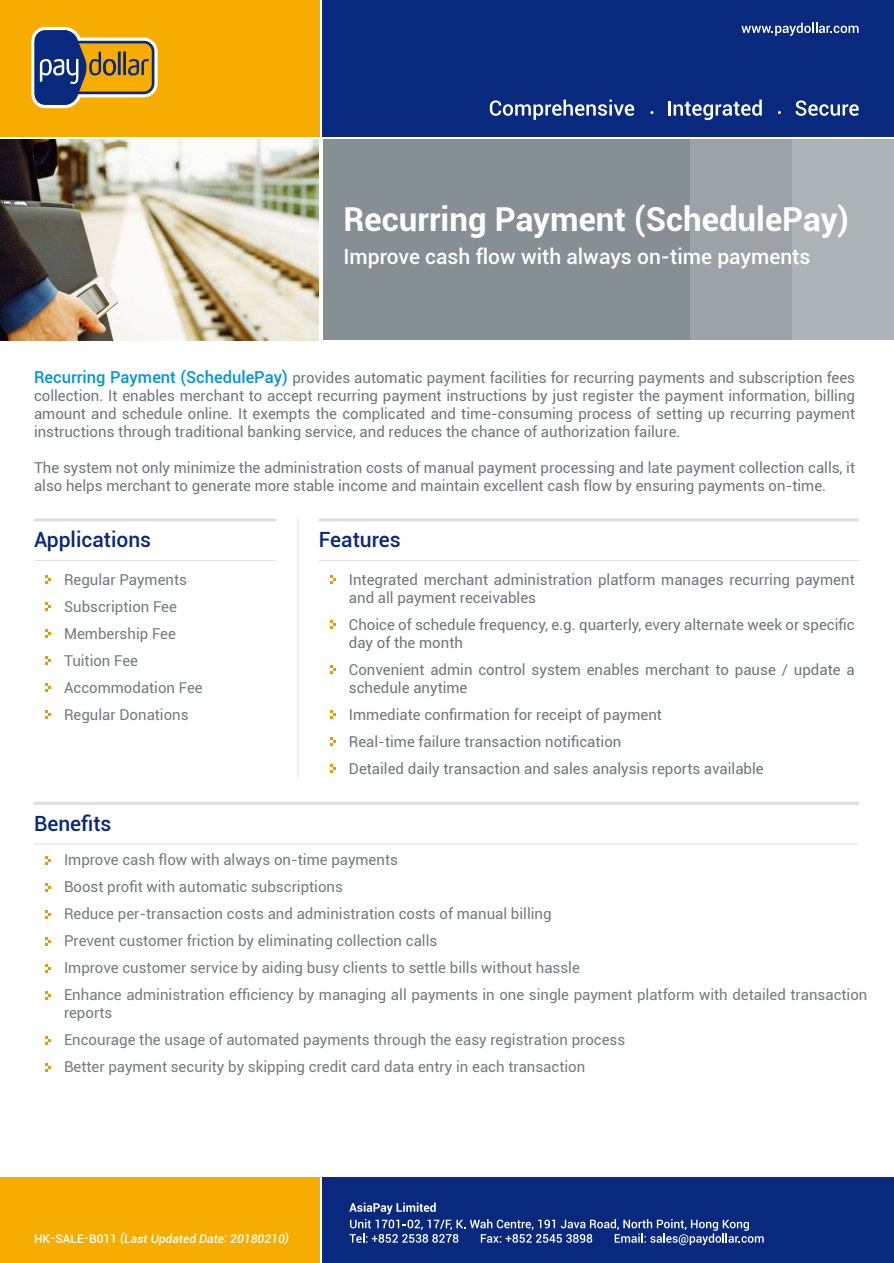
<style>
.page{position:relative;width:894px;height:1263px;background:#fff}
.page>*{position:absolute;margin:0;border:0;box-sizing:border-box;transform-origin:0 0}
.t1{font:700 33px "Roboto";color:#fff}
.t2{font:500 21px "Roboto";color:#fffffe}
.t3{font:500 21px "Roboto";color:#09297f}
.t4{font:15px/18px "Roboto";color:#6d767d}
.t5{font:15px/27px "Roboto";color:#747a7e}
.t6{font:italic 500 12px "Roboto";color:#fff}
.s1{font-weight:500;font-size:16.5px;color:#0096da}
.s2{font-style:normal}
</style>
<div class="page">
<div style="left:323px;top:0;width:571px;height:136px;background:#09297f"></div>
<div style="left:0;top:0;width:319px;height:136px;background:#f7ac00"></div>
<div style="left:0;top:1178px;width:319px;height:85px;background:#f7ac00"></div>
<div style="left:323px;top:1178px;width:571px;height:85px;background:#09297f"></div>
<svg style="left:31px;top:27px;width:127px;height:81px"></svg>
<svg style="left:349px;top:1203px;width:415px;height:42px"></svg>
<svg style="left:741px;top:23px;width:118px;height:13px"></svg>
<svg style="left:490px;top:100px;width:144px;height:20px"></svg>
<hr style="left:668px;top:101px;width:3px;height:15px;background:#fff">
<svg style="left:674px;top:100px;width:88px;height:20px"></svg>
<svg style="left:796px;top:100px;width:63px;height:16px"></svg>
<div style="left:323px;top:139px;width:571px;height:201px;background:#abb3b7"></div>
<div style="left:323px;top:139px;width:469px;height:201px;background:#9ba3a8"></div>
<div style="left:323px;top:139px;width:367px;height:201px;background:#858f94"></div>
<img style="left:0;top:139px;width:319px;height:201px">
<hr style="left:319px;top:560px;width:540px;height:1px;background:#dddfe1">
<hr style="left:319px;top:518px;width:540px;height:3px;background:#dddfe1">
<hr style="left:34px;top:560px;width:242px;height:1px;background:#dddfe1">
<hr style="left:34px;top:518px;width:242px;height:3px;background:#dddfe1">
<hr style="left:34px;top:844px;width:825px;height:1px;background:#dddfe1">
<hr style="left:34px;top:802px;width:825px;height:3px;background:#dddfe1">
<hr style="left:298px;top:518px;width:1px;height:260px;background:#dddfe1">
<svg style="left:45px;top:575px;width:5px;height:9px"></svg>
<svg style="left:45px;top:602px;width:5px;height:9px"></svg>
<svg style="left:45px;top:629px;width:5px;height:9px"></svg>
<svg style="left:45px;top:656px;width:5px;height:9px"></svg>
<svg style="left:45px;top:683px;width:5px;height:9px"></svg>
<svg style="left:45px;top:710px;width:5px;height:9px"></svg>
<svg style="left:330px;top:575px;width:5px;height:9px"></svg>
<svg style="left:330px;top:620px;width:5px;height:9px"></svg>
<svg style="left:330px;top:665px;width:5px;height:9px"></svg>
<svg style="left:330px;top:710px;width:5px;height:9px"></svg>
<svg style="left:330px;top:737px;width:5px;height:9px"></svg>
<svg style="left:330px;top:764px;width:5px;height:9px"></svg>
<svg style="left:45px;top:856px;width:5px;height:9px"></svg>
<svg style="left:45px;top:883px;width:5px;height:9px"></svg>
<svg style="left:45px;top:910px;width:5px;height:9px"></svg>
<svg style="left:45px;top:937px;width:5px;height:9px"></svg>
<svg style="left:45px;top:964px;width:5px;height:9px"></svg>
<svg style="left:45px;top:991px;width:5px;height:9px"></svg>
<svg style="left:45px;top:1036px;width:5px;height:9px"></svg>
<svg style="left:45px;top:1063px;width:5px;height:9px"></svg>
<h1 class="t1" style="left:344px;top:196px;width:507px">Recurring Payment (SchedulePay)</h1>
<h2 class="t2" style="left:344px;top:242px;width:468px">Improve cash flow with always on-time payments</h2>
<p class="t4" style="left:34px;top:368px;width:823px;text-align:justify"><span class="s1">Recurring Payment (SchedulePay)</span> provides automatic payment facilities for recurring payments and subscription fees collection. It enables merchant to accept recurring payment instructions by just register the payment information, billing amount and schedule online. It exempts the complicated and time-consuming process of setting up recurring payment instructions through traditional banking service, and reduces the chance of authorization failure.</p>
<p class="t4" style="left:34px;top:458px;width:823px">The system not only minimize the administration costs of manual payment processing and late payment collection calls, it also helps merchant to generate more stable income and maintain excellent cash flow by ensuring payments on-time.</p>
<h2 class="t3" style="left:34px;top:525px;width:119px">Applications</h2>
<p class="t5" style="left:64px;top:566px;width:140px">Regular Payments<br>Subscription Fee<br>Membership Fee<br>Tuition Fee<br>Accommodation Fee<br>Regular Donations</p>
<h2 class="t3" style="left:319px;top:525px;width:83px">Features</h2>
<p class="t4" style="left:349px;top:570px;width:507px">Integrated merchant administration platform manages recurring payment and all payment receivables</p>
<p class="t4" style="left:349px;top:615px;width:507px">Choice of schedule frequency, e.g. quarterly, every alternate week or specific day of the month</p>
<p class="t4" style="left:349px;top:660px;width:507px">Convenient admin control system enables merchant to pause / update a schedule anytime</p>
<p class="t4" style="left:349px;top:701px;width:416px;line-height:27px">Immediate confirmation for receipt of payment<br>Real-time failure transaction notification<br>Detailed daily transaction and sales analysis reports available</p>
<h2 class="t3" style="left:34px;top:809px;width:79px">Benefits</h2>
<p class="t5" style="left:64px;top:846px;width:805px">Improve cash flow with always on-time payments<br>Boost profit with automatic subscriptions<br>Reduce per-transaction costs and administration costs of manual billing<br>Prevent customer friction by eliminating collection calls<br>Improve customer service by aiding busy clients to settle bills without hassle<br>Enhance administration efficiency by managing all payments in one single payment platform with detailed transaction</p>
<p class="t5" style="left:64px;top:999px;width:563px">reports<br>Encourage the usage of automated payments through the easy registration process<br>Better payment security by skipping credit card data entry in each transaction</p>
<p class="t6" style="left:34px;top:1230px;width:256px"><span class="s2">HK-SALE-B011</span> (Last Updated Date: 20180210)</p>
</div>
